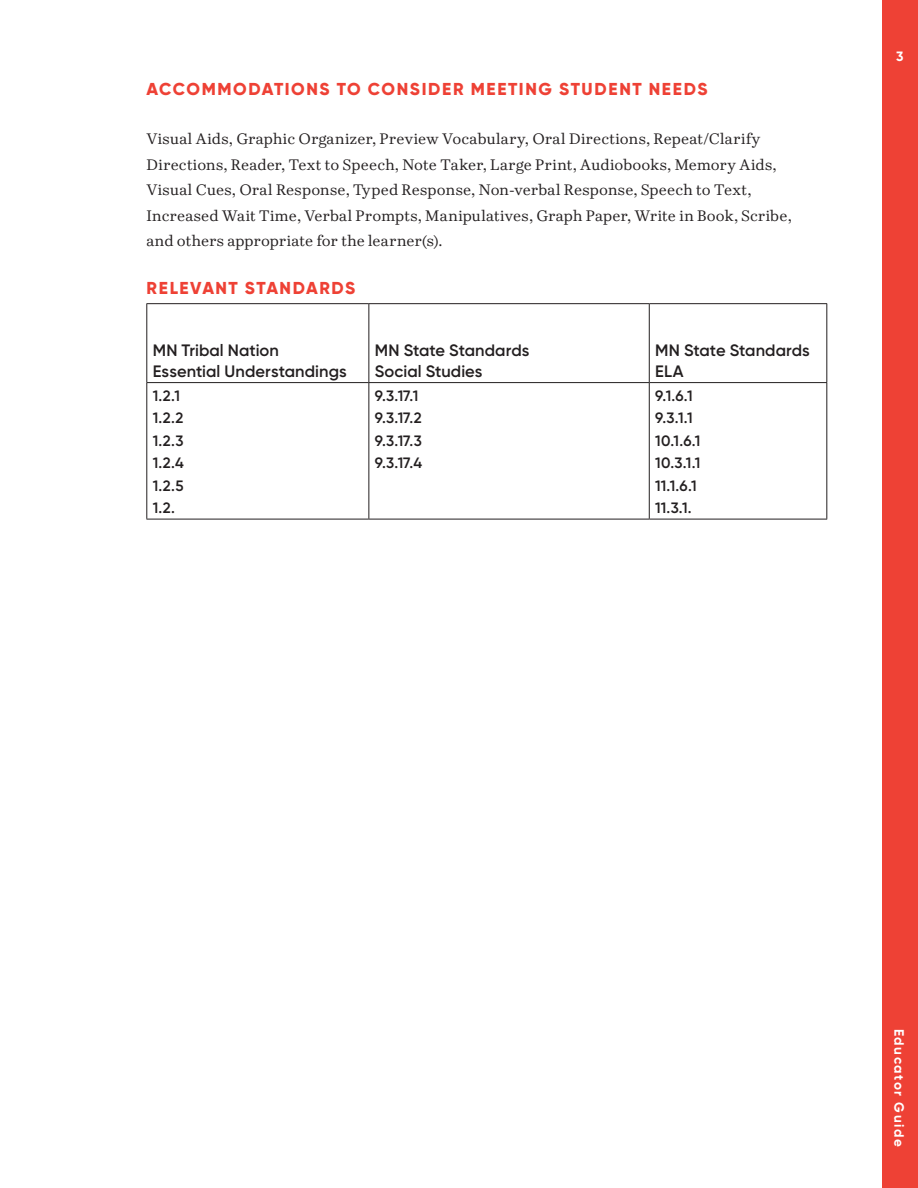
<style>
.page{position:relative;width:918px;height:1188px;background:#fff}
.page>*{position:absolute;margin:0;border:0;box-sizing:border-box;transform-origin:0 0}
.Heading_2{font:800 17.25px "Gilroy";letter-spacing:.09em;color:#ee4135}
.CH{font:600 16.5px/21px "Gilroy";letter-spacing:.005em;color:#231f20}
.Heading_2-2{font:15px/25.5px "Kinney";letter-spacing:.015em;color:#231f20}
.CTX{font:600 15px "Gilroy";letter-spacing:-.005em;color:#231f20}
.t1{font:700 13.5px "Gilroy";letter-spacing:.115em;color:#fff}
</style>
<div class="page">
<div style="left:882px;top:0;width:36px;height:1188px;background:#ee4135"></div>
<hr style="left:146px;top:303px;width:223px;height:1px;background:#231f20">
<hr style="left:146px;top:304px;width:1px;height:78px;background:#231f20">
<hr style="left:369px;top:303px;width:280px;height:1px;background:#231f20">
<hr style="left:368px;top:304px;width:1px;height:78px;background:#231f20">
<hr style="left:649px;top:303px;width:178px;height:1px;background:#231f20">
<hr style="left:649px;top:304px;width:1px;height:78px;background:#231f20">
<hr style="left:826px;top:304px;width:1px;height:78px;background:#231f20">
<hr style="left:146px;top:382px;width:223px;height:1px;background:#231f20">
<hr style="left:146px;top:383px;width:1px;height:136px;background:#231f20">
<hr style="left:369px;top:382px;width:280px;height:1px;background:#231f20">
<hr style="left:368px;top:383px;width:1px;height:136px;background:#231f20">
<hr style="left:649px;top:382px;width:178px;height:1px;background:#231f20">
<hr style="left:649px;top:383px;width:1px;height:136px;background:#231f20">
<hr style="left:826px;top:383px;width:1px;height:136px;background:#231f20">
<hr style="left:146px;top:519px;width:223px;height:1px;background:#231f20">
<hr style="left:369px;top:519px;width:280px;height:1px;background:#231f20">
<hr style="left:649px;top:519px;width:178px;height:1px;background:#231f20">
<p class="Heading_2" style="left:147px;top:78px;width:563px">ACCOMMODATIONS TO CONSIDER MEETING STUDENT NEEDS</p>
<p class="Heading_2-2" style="left:146px;top:126px;width:647px">Visual Aids, Graphic Organizer, Preview Vocabulary, Oral Directions, Repeat/Clarify Directions, Reader, Text to Speech, Note Taker, Large Print, Audiobooks, Memory Aids, Visual Cues, Oral Response, Typed Response, Non-verbal Response, Speech to Text, Increased Wait Time, Verbal Prompts, Manipulatives, Graph Paper, Write in Book, Scribe, and others appropriate for the learner(s).</p>
<p class="Heading_2" style="left:147px;top:277px;width:210px">RELEVANT STANDARDS</p>
<p class="CH" style="left:153px;top:339px;width:128px">MN Tribal Nation</p>
<p class="CH" style="left:153px;top:360px;width:196px">Essential Understandings</p>
<p class="CTX" style="left:153px;top:386px;width:29px">1.2.1</p>
<p class="CTX" style="left:153px;top:409px;width:32px">1.2.2</p>
<p class="CTX" style="left:153px;top:431px;width:32px">1.2.3</p>
<p class="CTX" style="left:153px;top:454px;width:33px">1.2.4</p>
<p class="CTX" style="left:153px;top:476px;width:32px">1.2.5</p>
<p class="CTX" style="left:153px;top:499px;width:24px">1.2.</p>
<p class="CH" style="left:375px;top:339px;width:156px">MN State Standards<br>Social Studies</p>
<p class="CH" style="left:655px;top:339px;width:156px">MN State Standards<br>ELA</p>
<p class="CTX" style="left:375px;top:386px;width:45px">9.3.17.1</p>
<p class="CTX" style="left:375px;top:409px;width:48px">9.3.17.2</p>
<p class="CTX" style="left:375px;top:431px;width:48px">9.3.17.3</p>
<p class="CTX" style="left:375px;top:454px;width:49px">9.3.17.4</p>
<p class="CTX" style="left:655px;top:386px;width:39px">9.1.6.1</p>
<p class="CTX" style="left:655px;top:409px;width:39px">9.3.1.1</p>
<p class="CTX" style="left:655px;top:431px;width:47px">10.1.6.1</p>
<p class="CTX" style="left:655px;top:454px;width:47px">10.3.1.1</p>
<p class="CTX" style="left:655px;top:476px;width:43px">11.1.6.1</p>
<p class="CTX" style="left:655px;top:499px;width:38px">11.3.1.</p>
<p class="t1" style="left:896px;top:48px;width:9px">3</p>
<p class="t1" style="left:908px;top:1029px;width:119px;rotate:90deg">Educator Guide</p>
</div>
